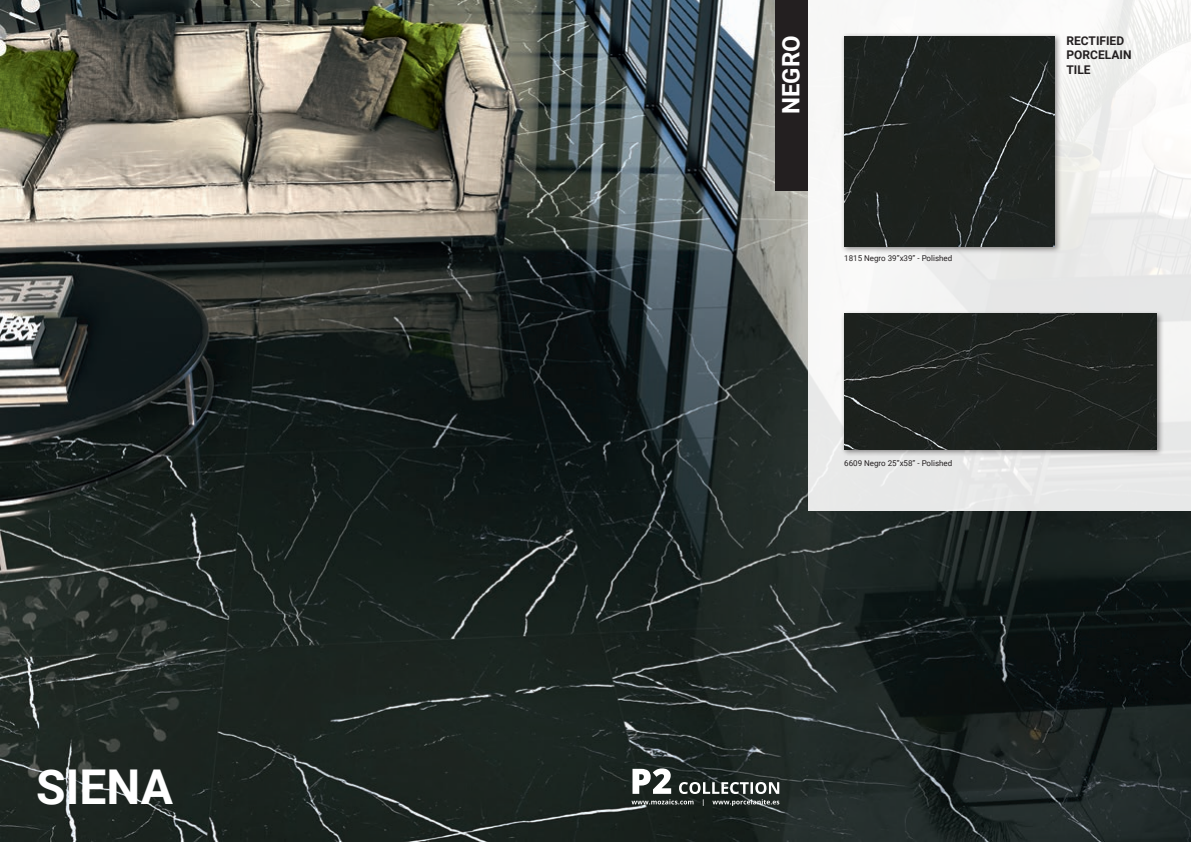
<style>
.page{position:relative;width:1191px;height:842px;background:#fff}
.page>*{position:absolute;margin:0;border:0;box-sizing:border-box;transform-origin:0 0}
.t1{font:700 48px "Roboto";color:#fff}
.t2{font:700 24px "Roboto";color:#fff}
.t3{font:700 12px/14.4px "Roboto";color:#231f20}
.t4{font:8px "Roboto";color:#231f20}
</style>
<div class="page">
<img style="left:0;top:0;width:1191px;height:842px">
<div style="left:808px;top:0;width:383px;height:510px;background:#f1f0ef"></div>
<div style="left:775px;top:0;width:33px;height:191px;background:#231f20"></div>
<div style="left:840px;top:33px;width:221px;height:221px;background:#231f20;opacity:.5"></div>
<div style="left:844px;top:36px;width:210px;height:210px;background:#1d211e"></div>
<svg style="left:631px;top:768px;width:148px;height:38px"></svg>
<div style="left:840px;top:310px;width:324px;height:147px;background:#231f20;opacity:.5"></div>
<div style="left:844px;top:313px;width:312px;height:137px;background:#1d211e"></div>
<p class="t1" style="left:36px;top:754px;width:139px">SIENA</p>
<p class="t2" style="left:774px;top:114px;width:80px;rotate:-90deg">NEGRO</p>
<p class="t4" style="left:844px;top:253px;width:110px">1815 Negro 39”x39” - Polished</p>
<p class="t4" style="left:844px;top:457px;width:110px">6609 Negro 25”x58” - Polished</p>
<p class="t3" style="left:1066px;top:33px;width:66px">RECTIFIED<br>PORCELAIN<br>TILE</p>
</div>
